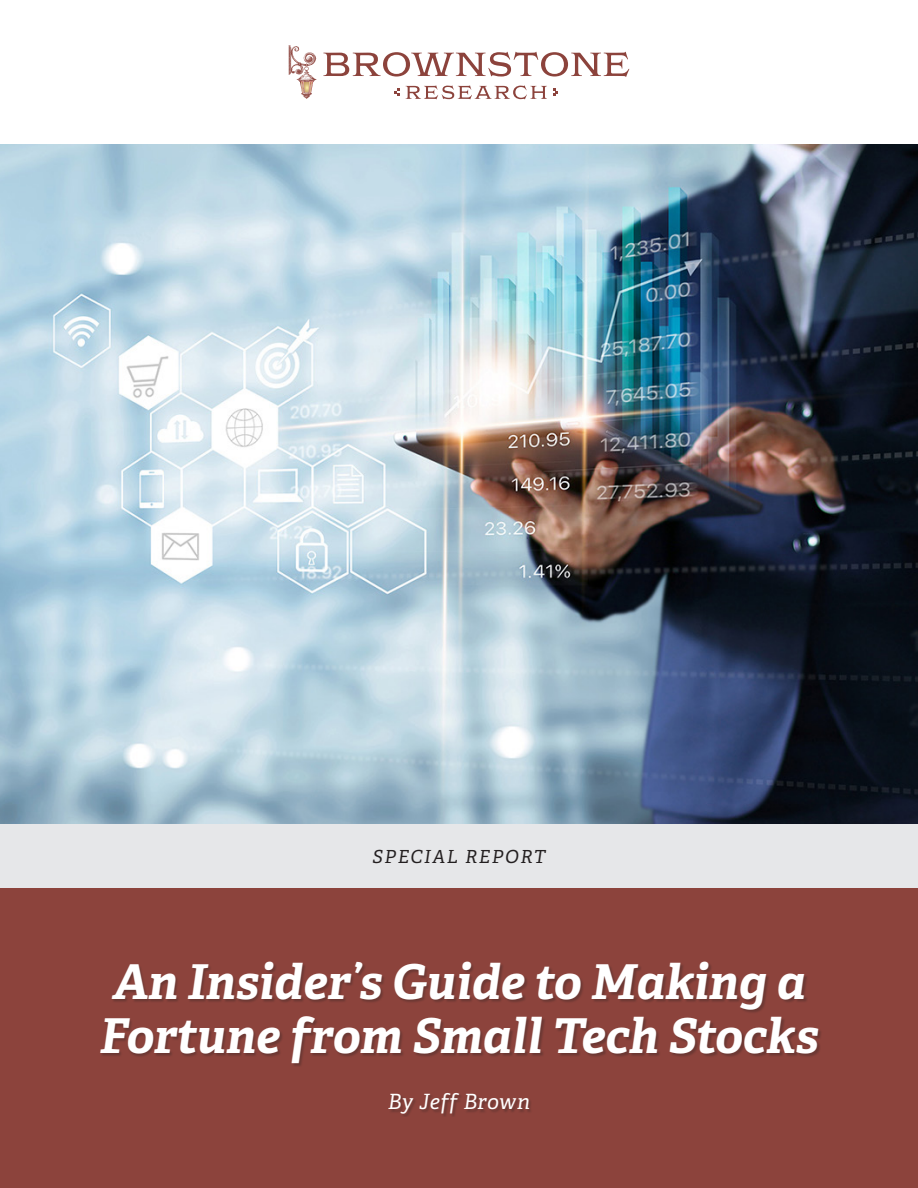
<style>
.page{position:relative;width:918px;height:1188px;background:#fff}
.page>*{position:absolute;margin:0;border:0;box-sizing:border-box;transform-origin:0 0}
.t1{font:italic 700 48px "Adelle PE";color:#fff}
.t2{font:italic 21px "Adelle PE";letter-spacing:.03em;color:#fff}
.t3{font:italic 18px "Adelle PE";letter-spacing:.1em;color:#231f20}
</style>
<div class="page">
<div style="left:0;top:888px;width:918px;height:300px;background:#8c433c"></div>
<img style="left:0;top:144px;width:918px;height:681px">
<div style="left:0;top:825px;width:918px;height:63px;background:#e6e7e9"></div>
<div style="left:101px;top:962px;width:722px;height:105px;background:#231f20;opacity:.3"></div>
<div style="left:389px;top:1094px;width:144px;height:23px;background:#231f20;opacity:.3"></div>
<svg style="left:323px;top:52px;width:306px;height:25px"></svg>
<svg style="left:406px;top:85px;width:141px;height:14px"></svg>
<svg style="left:395px;top:88px;width:5px;height:8px"></svg>
<svg style="left:553px;top:88px;width:5px;height:8px"></svg>
<svg style="left:289px;top:45px;width:27px;height:54px"></svg>
<p class="t3" style="left:373px;top:844px;width:174px">SPECIAL REPORT</p>
<p class="t1" style="left:112px;top:947px;width:695px">An Insider’s Guide to Making a</p>
<p class="t1" style="left:100px;top:1001px;width:720px">Fortune from Small Tech Stocks</p>
<p class="t2" style="left:388px;top:1086px;width:144px">By Jeff Brown</p>
</div>
